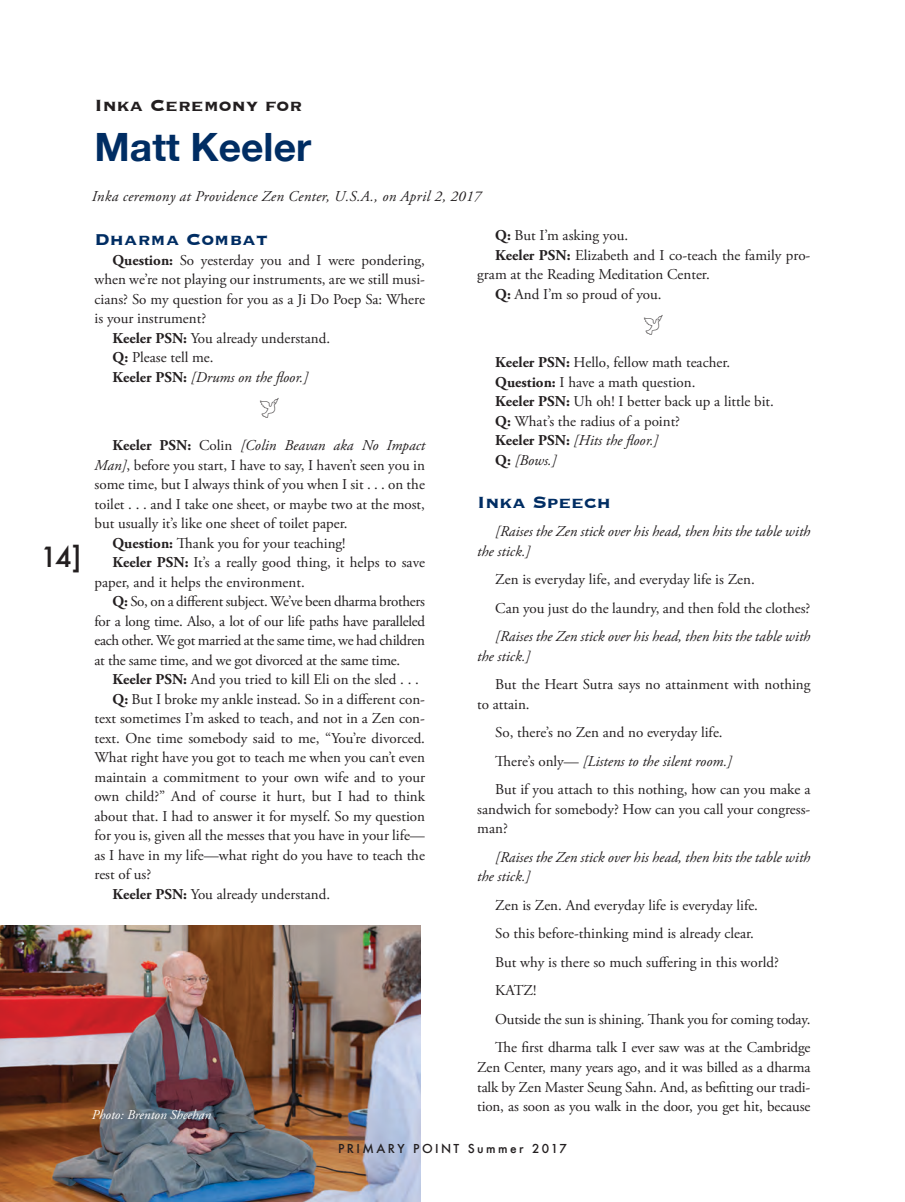
<style>
.page{position:relative;width:905px;height:1202px;background:#fff}
.page>*{position:absolute;margin:0;border:0;box-sizing:border-box;transform-origin:0 0}
.t1{font:700 39px "Helvetica Neue";color:#002d63}
.t2{font:500 27px "Futura";color:#231f20}
.t3{font:700 21px "Copperplate";color:#002d63}
.t4{font:700 21px "Copperplate";color:#231f20}
.t5{font:15px/19.5px "Adobe Garamond Pro";color:#231f20}
.t6{font:italic 15px/19.5px "Adobe Garamond Pro";color:#231f20}
.t7{font:15px "Adobe Garamond Pro";letter-spacing:-.02em;color:#231f20}
.t8{font:italic 15px "Adobe Garamond Pro";letter-spacing:.02em;color:#231f20}
.t9{font:italic 13.5px "Adobe Garamond Pro";color:#fff}
.t10{font:500 12px "Futura";letter-spacing:.2em;color:#231f20}
.s1{font-weight:700}
.s2{font-weight:700;font-style:normal}
.s3{font-style:normal}
.s4{font-style:italic}
</style>
<div class="page">
<img style="left:1px;top:926px;width:419px;height:276px">
<h2 class="t2" style="left:40px;top:538px;width:42px">14]</h2>
<h3 class="t4" style="left:94px;top:91px;width:209px">Inka Ceremony for</h3>
<h1 class="t1" style="left:94px;top:116px;width:218px">Matt Keeler</h1>
<p class="t8" style="left:92px;top:188px;width:391px">Inka ceremony at Providence Zen Center, U.S.A., on April 2, 2017</p>
<h3 class="t3" style="left:94px;top:226px;width:175px">Dharma Combat</h3>
<p class="t5" style="left:112px;top:251px;width:314px"><span class="s1">Question:</span> So yesterday you and I were pondering,</p>
<p class="t5" style="left:94px;top:270px;width:332px">when we’re not playing our instruments, are we still musi-</p>
<p class="t5" style="left:94px;top:290px;width:332px">cians? So my question for you as a Ji Do Poep Sa: Where</p>
<p class="t5" style="left:94px;top:309px;width:113px">is your instrument?</p>
<p class="t5" style="left:112px;top:329px;width:219px"><span class="s1">Keeler PSN:</span> You already understand.</p>
<p class="t5" style="left:112px;top:348px;width:103px"><span class="s1">Q:</span> Please tell me.</p>
<p class="t6" style="left:112px;top:368px;width:197px"><span class="s2">Keeler PSN:</span> [Drums on the floor.]</p>
<p class="t6" style="left:112px;top:436px;width:314px"><span class="s2">Keeler PSN:</span> <span class="s3">Colin</span> [Colin Beavan aka No Impact</p>
<p class="t5" style="left:94px;top:456px;width:332px"><span class="s4">Man]</span>, before you start, I have to say, I haven’t seen you in</p>
<p class="t5" style="left:94px;top:475px;width:332px">some time, but I always think of you when I sit . . . on the</p>
<p class="t5" style="left:94px;top:495px;width:332px">toilet . . . and I take one sheet, or maybe two at the most,</p>
<p class="t5" style="left:94px;top:514px;width:254px">but usually it’s like one sheet of toilet paper.</p>
<p class="t5" style="left:112px;top:534px;width:234px"><span class="s1">Question:</span> Thank you for your teaching!</p>
<p class="t5" style="left:112px;top:553px;width:314px"><span class="s1">Keeler PSN:</span> It’s a really good thing, it helps to save</p>
<p class="t5" style="left:94px;top:573px;width:212px">paper, and it helps the environment.</p>
<p class="t7" style="left:112px;top:592px;width:314px"><span class="s1">Q:</span> So, on a different subject. We’ve been dharma brothers</p>
<p class="t7" style="left:94px;top:612px;width:332px">for a long time. Also, a lot of our life paths have paralleled</p>
<p class="t7" style="left:94px;top:631px;width:332px">each other. We got married at the same time, we had children</p>
<p class="t7" style="left:94px;top:651px;width:307px">at the same time, and we got divorced at the same time.</p>
<p class="t5" style="left:112px;top:670px;width:308px"><span class="s1">Keeler PSN:</span> And you tried to kill Eli on the sled . . .</p>
<p class="t5" style="left:112px;top:690px;width:314px"><span class="s1">Q:</span> But I broke my ankle instead. So in a different con-</p>
<p class="t5" style="left:95px;top:709px;width:332px">text sometimes I’m asked to teach, and not in a Zen con-</p>
<p class="t5" style="left:95px;top:729px;width:332px">text. One time somebody said to me, “You’re divorced.</p>
<p class="t5" style="left:95px;top:748px;width:332px">What right have you got to teach me when you can’t even</p>
<p class="t5" style="left:95px;top:768px;width:332px">maintain a commitment to your own wife and to your</p>
<p class="t5" style="left:95px;top:787px;width:332px">own child?” And of course it hurt, but I had to think</p>
<p class="t5" style="left:95px;top:807px;width:332px">about that. I had to answer it for myself. So my question</p>
<p class="t5" style="left:95px;top:826px;width:332px">for you is, given all the messes that you have in your life—</p>
<p class="t5" style="left:95px;top:846px;width:332px">as I have in my life—what right do you have to teach the</p>
<p class="t5" style="left:95px;top:865px;width:58px">rest of us?</p>
<p class="t5" style="left:112px;top:885px;width:219px"><span class="s1">Keeler PSN:</span> You already understand.</p>
<p class="t9" style="left:92px;top:1107px;width:121px">Photo: Brenton Sheehan</p>
<p class="t5" style="left:495px;top:226px;width:134px"><span class="s1">Q:</span> But I’m asking you.</p>
<p class="t5" style="left:495px;top:246px;width:317px"><span class="s1">Keeler PSN:</span> Elizabeth and I co-teach the family pro-</p>
<p class="t5" style="left:477px;top:265px;width:234px">gram at the Reading Meditation Center.</p>
<p class="t5" style="left:495px;top:285px;width:168px"><span class="s1">Q:</span> And I’m so proud of you.</p>
<p class="t5" style="left:495px;top:353px;width:280px"><span class="s1">Keeler PSN:</span> Hello, fellow math teacher.<br><span class="s1">Question:</span> I have a math question.<br><span class="s1">Keeler PSN:</span> Uh oh! I better back up a little bit.<br><span class="s1">Q:</span> What’s the radius of a point?<br><span class="s1">Keeler PSN:</span> <span class="s4">[Hits the floor.]<br></span><span class="s1">Q:</span> <span class="s4">[Bows.]</span></p>
<h3 class="t3" style="left:477px;top:488px;width:135px">Inka Speech</h3>
<p class="t6" style="left:477px;top:522px;width:334px;text-indent:18px">[Raises the Zen stick over his head, then hits the table with the stick.]</p>
<p class="t5" style="left:495px;top:566px;width:316px;line-height:28.5px">Zen is everyday life, and everyday life is Zen.<br>Can you just do the laundry, and then fold the clothes?</p>
<p class="t6" style="left:477px;top:627px;width:334px;text-indent:18px">[Raises the Zen stick over his head, then hits the table with the stick.]</p>
<p class="t5" style="left:477px;top:675px;width:335px;text-indent:18px">But the Heart Sutra says no attainment with nothing to attain.</p>
<p class="t5" style="left:495px;top:719px;width:316px;line-height:28.5px">So, there’s no Zen and no everyday life.<br>There’s only— <span class="s4">[Listens to the silent room.]<br></span>But if you attach to this nothing, how can you make a</p>
<p class="t5" style="left:477px;top:800px;width:334px">sandwich for somebody? How can you call your congress&shy;man?</p>
<p class="t6" style="left:477px;top:847px;width:334px;text-indent:18px">[Raises the Zen stick over his head, then hits the table with the stick.]</p>
<p class="t5" style="left:495px;top:891px;width:317px;line-height:28.5px">Zen is Zen. And everyday life is everyday life.<br>So this before-thinking mind is already clear.<br>But why is there so much suffering in this world?<br>KATZ!<br>Outside the sun is shining. Thank you for coming today.<br>The first dharma talk I ever saw was at the Cambridge</p>
<p class="t5" style="left:477px;top:1058px;width:335px;text-align:justify">Zen Center, many years ago, and it was billed as a dharma talk by Zen Master Seung Sahn. And, as befitting our tradi&shy;tion, as soon as you walk in the door, you get hit, because</p>
<p class="t10" style="left:338px;top:1140px;width:230px">PRIMARY POINT Summer 2017</p>
</div>
